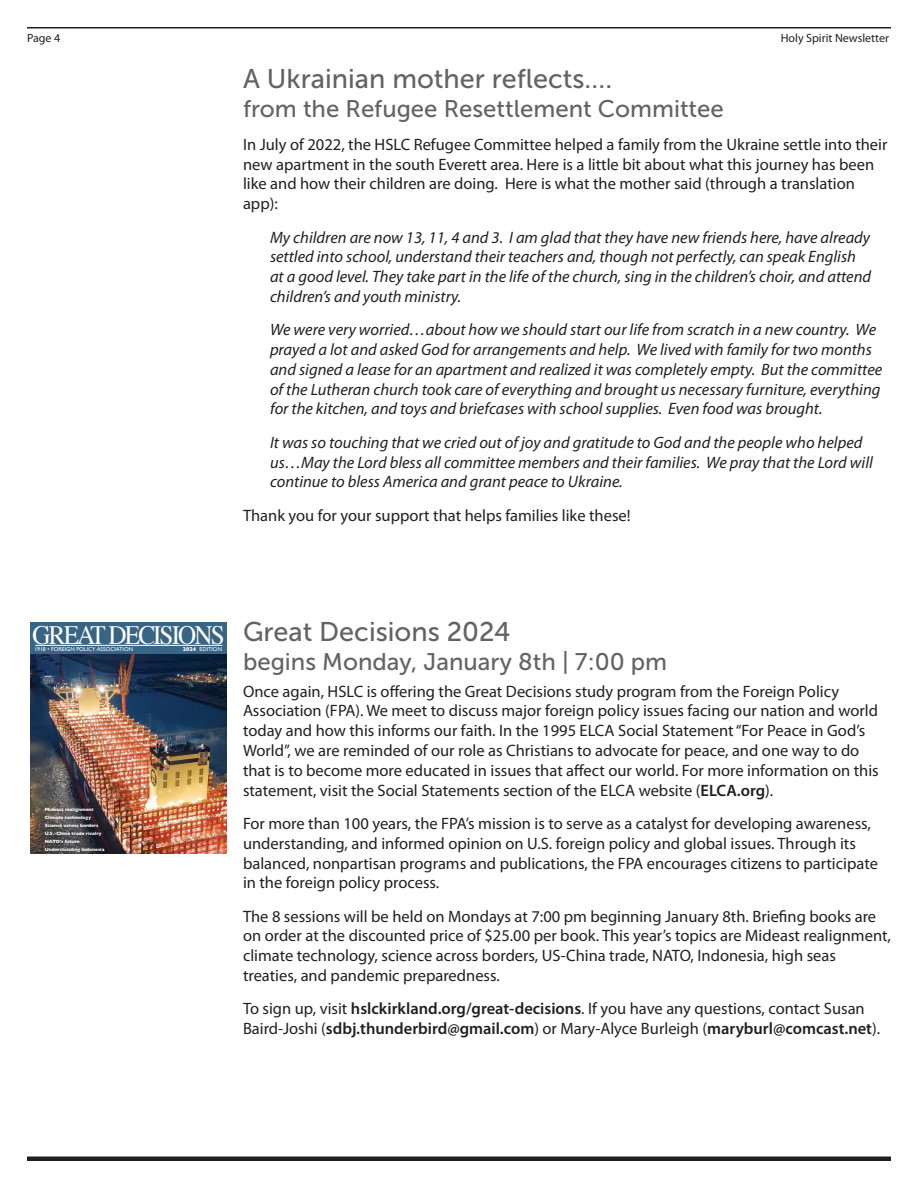
<style>
.page{position:relative;width:918px;height:1188px;background:#fff}
.page>*{position:absolute;margin:0;border:0;box-sizing:border-box;transform-origin:0 0}
.t1{font:27px "Museo Sans 500";color:#636366}
.t2{font:26.4px "Times";letter-spacing:-.075em;color:#fff;scale:.95 1}
.t3{font:24px "Museo Sans 500";color:#636366}
.t4{font:16.5px/19.8px "Myriad Pro";color:#231f20}
.t5{font:italic 16.5px/19.8px "Myriad Pro";color:#231f20}
.t6{font:12px "Myriad Pro";color:#231f20}
.t7{font:5.7px "Gill Sans";color:#fff}
.t8{font:700 4.65px/8.1px "Gill Sans";color:#fff}
.s1{font-weight:700}
.s2{font-weight:600}
</style>
<div class="page">
<div style="left:27px;top:1156px;width:864px;height:5px;background:#231f20"></div>
<hr style="left:27px;top:27px;width:864px;height:1px;background:#231f20">
<img style="left:30px;top:654px;width:196px;height:199px">
<div style="left:30px;top:622px;width:196px;height:32px;background:#396584"></div>
<hr style="left:35px;top:645px;width:187px;height:1px;background:#fff">
<p class="t6" style="left:27px;top:31px;width:35px">Page 4</p>
<p class="t6" style="left:781px;top:31px;width:110px">Holy Spirit Newsletter</p>
<p class="t1" style="left:243px;top:64px;width:371px">A Ukrainian mother reflects….</p>
<p class="t3" style="left:243px;top:95px;width:482px">from the Refugee Resettlement Committee</p>
<p class="t4" style="left:243px;top:134px;width:646px">In July of 2022, the HSLC Refugee Committee helped a family from the Ukraine settle into their new apartment in the south Everett area. Here is a little bit about what this journey has been like and how their children are doing. Here is what the mother said (through a translation app):</p>
<p class="t5" style="left:270px;top:227px;width:603px">My children are now 13, 11, 4 and 3. I am glad that they have new friends here, have already settled into school, understand their teachers and, though not perfectly, can speak English at a good level. They take part in the life of the church, sing in the children’s choir, and attend children’s and youth ministry.</p>
<p class="t5" style="left:270px;top:320px;width:614px">We were very worried…about how we should start our life from scratch in a new country. We prayed a lot and asked God for arrangements and help. We lived with family for two months and signed a lease for an apartment and realized it was completely empty. But the committee of the Lutheran church took care of everything and brought us necessary furniture, everything for the kitchen, and toys and briefcases with school supplies. Even food was brought.</p>
<p class="t5" style="left:270px;top:432px;width:604px">It was so touching that we cried out of joy and gratitude to God and the people who helped us…May the Lord bless all committee members and their families. We pray that the Lord will continue to bless America and grant peace to Ukraine.</p>
<p class="t4" style="left:243px;top:505px;width:389px">Thank you for your support that helps families like these!</p>
<p class="t2" style="left:33px;top:610px;width:204px">GREAT DECISIONS</p>
<p class="t7" style="left:34px;top:646px;width:100px">1918 • FOREIGN POLICY ASSOCIATION</p>
<p class="t7" style="left:183px;top:646px;width:41px"><span class="s1">2024</span> EDITION</p>
<p class="t8" style="left:45px;top:805px;width:61px">Mideast realignment<br>Climate technology<br>Science across borders<br>U.S.-China trade rivalry<br>NATO’s future<br>Understanding Indonesia</p>
<p class="t1" style="left:243px;top:617px;width:269px">Great Decisions 2024</p>
<p class="t3" style="left:243px;top:649px;width:426px">begins Monday, January 8th | 7:00 pm</p>
<p class="t4" style="left:243px;top:681px;width:637px">Once again, HSLC is offering the Great Decisions study program from the Foreign Policy Association (FPA). We meet to discuss major foreign policy issues facing our nation and world today and how this informs our faith. In the 1995 ELCA Social Statement “For Peace in God’s World”, we are reminded of our role as Christians to advocate for peace, and one way to do that is to become more educated in issues that affect our world. For more information on this statement, visit the Social Statements section of the ELCA website (<span class="s2">ELCA.org</span>).</p>
<p class="t4" style="left:243px;top:813px;width:636px">For more than 100 years, the FPA’s mission is to serve as a catalyst for developing awareness, understanding, and informed opinion on U.S. foreign policy and global issues. Through its balanced, nonpartisan programs and publications, the FPA encourages citizens to participate in the foreign policy process.</p>
<p class="t4" style="left:243px;top:906px;width:649px">The 8 sessions will be held on Mondays at 7:00 pm beginning January 8th. Briefing books are on order at the discounted price of $25.00 per book. This year’s topics are Mideast realignment, climate technology, science across borders, US-China trade, NATO, Indonesia, high seas treaties, and pandemic preparedness.</p>
<p class="t4" style="left:243px;top:999px;width:639px">To sign up, visit <span class="s2">hslckirkland.org/great-decisions</span>. If you have any questions, contact Susan<br>Baird-Joshi (<span class="s2">sdbj.thunderbird@gmail.com</span>) or Mary-Alyce Burleigh (<span class="s2">maryburl@comcast.net</span>).</p>
</div>
